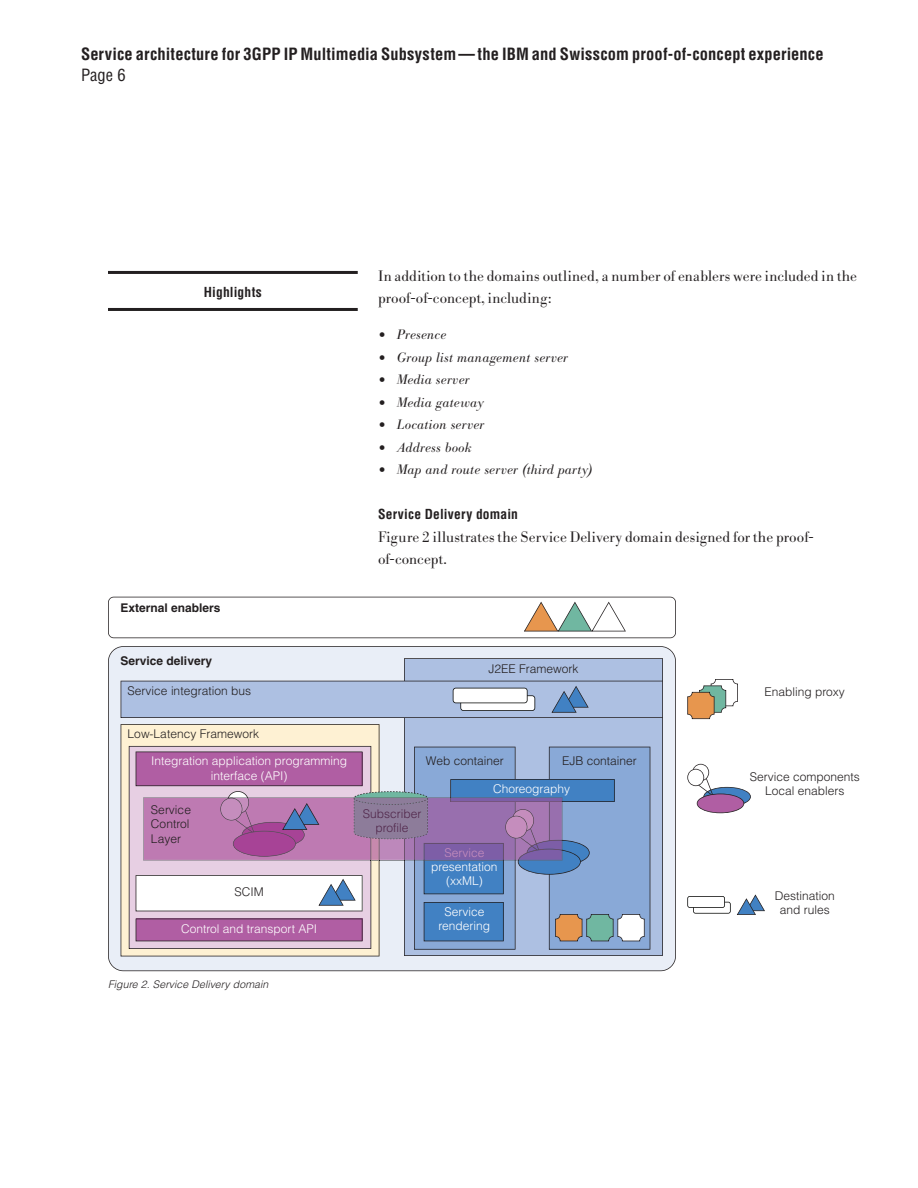
<style>
.page{position:relative;width:918px;height:1188px;background:#fff}
.page>*{position:absolute;margin:0;border:0;box-sizing:border-box;transform-origin:0 0}
.t1{font:700 condensed 16.5px "Helvetica";letter-spacing:.01em;color:#231f20}
.t2{font:condensed 16.5px "Helvetica";color:#231f20}
.t3{font:15px/22.5px "IBM Bodoni BE Light";letter-spacing:.01em;color:#231f20}
.t4{font:italic 13.5px "IBM Bodoni BE Light";letter-spacing:.02em;color:#231f20}
.t5{font:700 condensed 13.5px "Helvetica";letter-spacing:.015em;color:#231f20}
.t6{font:300 12px/14.4px "Helvetica";color:#231f20;text-align:center}
.t7{font:300 12px/14.4px "Helvetica";color:#fff;text-align:center}
.t8{font:700 12px "Helvetica";color:#231f20}
.t9{font:300 12px/14.4px "Helvetica";color:#51274b;text-align:center}
.t10{font:300 12px "Helvetica";color:#c58dbd}
.t11{font:italic 300 10.5px "IBM Helvetica";letter-spacing:.01em;color:#231f20}
.s1{font-size:21px}
</style>
<div class="page">
<hr style="left:108px;top:271px;width:250px;height:3px;background:#231f20">
<hr style="left:108px;top:308px;width:250px;height:3px;background:#231f20">
<svg style="left:108px;top:646px;width:568px;height:325px;fill:#e9eef7"></svg>
<svg style="left:108px;top:597px;width:568px;height:41px"></svg>
<svg style="left:404px;top:658px;width:259px;height:298px;fill:#adc0e2"></svg>
<svg style="left:121px;top:724px;width:258px;height:232px;fill:#fef1d3"></svg>
<svg style="left:129px;top:746px;width:242px;height:203px;fill:#e7cfe3"></svg>
<svg style="left:687px;top:679px;width:51px;height:40px"></svg>
<svg style="left:121px;top:681px;width:542px;height:37px"></svg>
<svg style="left:737px;top:894px;width:28px;height:21px"></svg>
<svg style="left:687px;top:896px;width:44px;height:18px"></svg>
<svg style="left:687px;top:764px;width:64px;height:49px"></svg>
<svg style="left:136px;top:747px;width:514px;height:203px"></svg>
<p class="t1" style="left:81px;top:44px;width:744px">Service architecture for 3GPP IP Multimedia Subsystem — the IBM and Swisscom proof-of-concept experience</p>
<p class="t2" style="left:81px;top:65px;width:34px">Page</p>
<p class="t5" style="left:204px;top:284px;width:60px">Highlights</p>
<p class="t8" style="left:121px;top:600px;width:101px">External enablers</p>
<p class="t3" style="left:378px;top:265px;width:481px">In addition to the domains outlined, a number of enablers were included in the proof-of-concept, including:</p>
<p class="t4" style="left:378px;top:327px;width:70px"><span class="s1">•</span> Presence</p>
<p class="t4" style="left:378px;top:349px;width:192px"><span class="s1">•</span> Group list management server</p>
<p class="t4" style="left:378px;top:372px;width:93px"><span class="s1">•</span> Media server</p>
<p class="t4" style="left:378px;top:394px;width:107px"><span class="s1">•</span> Media gateway</p>
<p class="t4" style="left:378px;top:417px;width:108px"><span class="s1">•</span> Location server</p>
<p class="t4" style="left:378px;top:439px;width:95px"><span class="s1">•</span> Address book</p>
<p class="t4" style="left:378px;top:462px;width:216px"><span class="s1">•</span> Map and route server (third party)</p>
<p class="t5" style="left:378px;top:506px;width:142px">Service Delivery domain</p>
<p class="t3" style="left:378px;top:526px;width:437px">Figure 2 illustrates the Service Delivery domain designed for the proof&shy;of-concept.</p>
<p class="t8" style="left:121px;top:654px;width:93px">Service delivery</p>
<p class="t6" style="left:128px;top:683px;width:125px">Service integration bus</p>
<p class="t6" style="left:128px;top:727px;width:133px">Low-Latency Framework</p>
<p class="t7" style="left:151px;top:754px;width:197px">Integration application programming interface (API)</p>
<p class="t6" style="left:151px;top:802px;width:42px;text-align:left">Service<br>Control<br>Layer</p>
<p class="t6" style="left:234px;top:885px;width:31px">SCIM</p>
<p class="t7" style="left:181px;top:921px;width:138px">Control and transport API</p>
<p class="t6" style="left:489px;top:662px;width:92px">J2EE Framework</p>
<p class="t6" style="left:426px;top:754px;width:79px">Web container</p>
<p class="t7" style="left:493px;top:782px;width:79px">Choreography</p>
<p class="t6" style="left:562px;top:754px;width:76px">EJB container</p>
<p class="t9" style="left:363px;top:806px;width:60px">Subscriber profile</p>
<p class="t10" style="left:444px;top:845px;width:42px">Service</p>
<p class="t7" style="left:431px;top:859px;width:68px">presentation (xxML)</p>
<p class="t7" style="left:438px;top:904px;width:53px">Service rendering</p>
<p class="t6" style="left:764px;top:685px;width:82px">Enabling proxy</p>
<p class="t6" style="left:750px;top:769px;width:112px">Service components<br>Local enablers</p>
<p class="t6" style="left:775px;top:888px;width:62px">Destination and rules</p>
<p class="t11" style="left:108px;top:978px;width:162px">Figure 2. Service Delivery domain</p>
</div>
